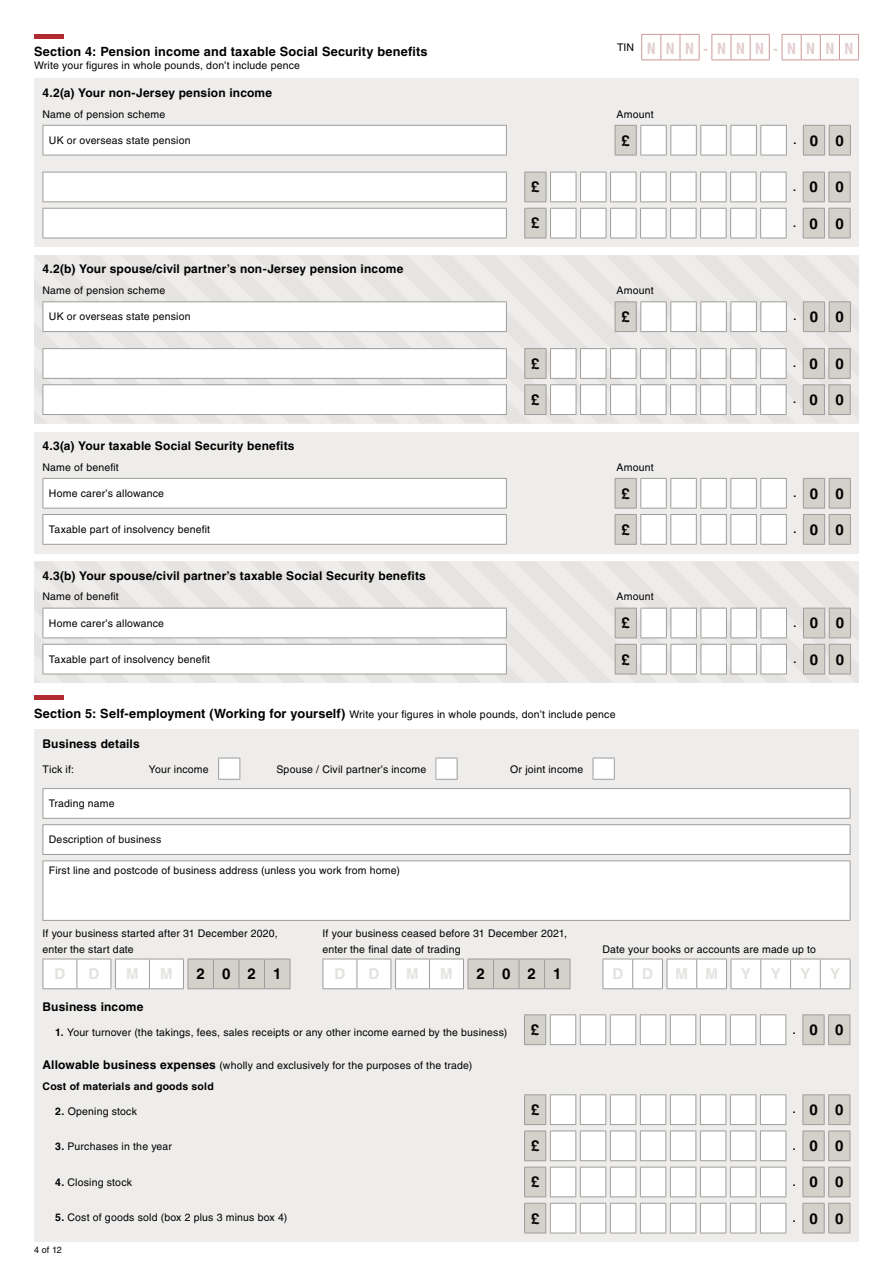
<style>
.page{position:relative;width:893px;height:1263px;background:#fff}
.page>*{position:absolute;margin:0;border:0;box-sizing:border-box;transform-origin:0 0}
.t1{font:700 15px "Helvetica LT Std";letter-spacing:1.16em;color:#000}
.t2{font:700 15px "Helvetica LT Std";color:#e3e2df}
.t3{font:700 condensed 15px "Swiss 721 BT";letter-spacing:.68em;color:#e2cdce}
.t4{font:700 12.75px "Helvetica LT Std";letter-spacing:.01em;color:#000}
.t5{font:700 12px "Helvetica LT Std";letter-spacing:.015em;color:#000}
.t6{font:10.5px/16.5px "Helvetica LT Std";letter-spacing:.015em;color:#000}
.t7{font:9px "Helvetica LT Std";color:#000}
.s1{font-size:10.5px}
.s2{font-weight:700;font-size:12.75px}
.s3{font-weight:700}
.s4{font-weight:700;font-size:12px}
</style>
<div class="page">
<svg style="left:641px;top:34px;width:218px;height:27px"></svg>
<hr style="left:34px;top:696px;width:30px;height:4px;background:#b02a2f">
<div style="left:34px;top:729px;width:825px;height:513px;background:#eeedec"></div>
<svg style="left:44px;top:789px;width:806px;height:131px;fill:#fff"></svg>
<hr style="left:43px;top:788px;width:807px;height:1px;background:#9d9d9c">
<svg style="left:43px;top:789px;width:1px;height:29px"></svg>
<svg style="left:850px;top:789px;width:1px;height:29px"></svg>
<hr style="left:43px;top:818px;width:807px;height:1px;background:#9d9d9c">
<svg style="left:43px;top:825px;width:1px;height:29px"></svg>
<svg style="left:850px;top:825px;width:1px;height:29px"></svg>
<hr style="left:43px;top:854px;width:807px;height:1px;background:#9d9d9c">
<hr style="left:43px;top:860px;width:807px;height:1px;background:#9d9d9c">
<hr style="left:43px;top:861px;width:1px;height:59px;background:#9d9d9c">
<hr style="left:850px;top:861px;width:1px;height:59px;background:#9d9d9c">
<hr style="left:43px;top:920px;width:807px;height:1px;background:#9d9d9c">
<hr style="left:43px;top:824px;width:807px;height:1px;background:#9d9d9c">
<svg style="left:34px;top:562px;width:825px;height:121px"></svg>
<svg style="left:218px;top:758px;width:22px;height:22px"></svg>
<svg style="left:435px;top:758px;width:23px;height:22px"></svg>
<svg style="left:593px;top:758px;width:22px;height:22px"></svg>
<div style="left:34px;top:79px;width:825px;height:168px;background:#eeedec"></div>
<svg style="left:43px;top:126px;width:463px;height:112px;fill:#fff"></svg>
<hr style="left:43px;top:125px;width:464px;height:1px;background:#9d9d9c">
<svg style="left:43px;top:126px;width:1px;height:29px"></svg>
<svg style="left:506px;top:126px;width:1px;height:29px"></svg>
<hr style="left:43px;top:155px;width:464px;height:1px;background:#9d9d9c">
<hr style="left:43px;top:172px;width:464px;height:1px;background:#9d9d9c">
<svg style="left:43px;top:172px;width:1px;height:29px"></svg>
<svg style="left:506px;top:172px;width:1px;height:29px"></svg>
<hr style="left:43px;top:201px;width:464px;height:1px;background:#9d9d9c">
<hr style="left:43px;top:208px;width:464px;height:1px;background:#9d9d9c">
<svg style="left:43px;top:209px;width:1px;height:29px"></svg>
<svg style="left:506px;top:209px;width:1px;height:29px"></svg>
<hr style="left:43px;top:238px;width:464px;height:1px;background:#9d9d9c">
<svg style="left:615px;top:125px;width:236px;height:31px"></svg>
<div style="left:34px;top:432px;width:825px;height:121px;background:#eeedec"></div>
<svg style="left:43px;top:478px;width:464px;height:66px"></svg>
<hr style="left:43px;top:544px;width:464px;height:1px;background:#9d9d9c">
<hr style="left:43px;top:514px;width:464px;height:1px;background:#9d9d9c">
<svg style="left:615px;top:478px;width:236px;height:67px"></svg>
<svg style="left:43px;top:959px;width:248px;height:30px"></svg>
<svg style="left:323px;top:959px;width:248px;height:30px"></svg>
<svg style="left:603px;top:959px;width:248px;height:30px"></svg>
<hr style="left:790px;top:988px;width:30px;height:1px;background:#9d9d9c">
<hr style="left:820px;top:988px;width:30px;height:1px;background:#9d9d9c">
<svg style="left:524px;top:1014px;width:326px;height:31px"></svg>
<svg style="left:524px;top:1094px;width:327px;height:139px"></svg>
<hr style="left:34px;top:34px;width:30px;height:4px;background:#b02a2f">
<svg style="left:524px;top:172px;width:327px;height:67px"></svg>
<svg style="left:34px;top:255px;width:825px;height:168px"></svg>
<p class="t4" style="left:34px;top:44px;width:395px">Section 4: Pension income and taxable Social Security benefits</p>
<p class="t6" style="left:34px;top:57px;width:268px">Write your figures in whole pounds, don’t include pence</p>
<h1 class="t3" style="left:617px;top:39px;width:238px"><sup>TIN</sup> NNN-NNN-NNNN</h1>
<p class="t5" style="left:43px;top:85px;width:231px">4.2(a) Your non-Jersey pension income</p>
<p class="t6" style="left:43px;top:106px;width:124px">Name of pension scheme</p>
<p class="t6" style="left:617px;top:106px;width:39px">Amount</p>
<p class="t6" style="left:49px;top:132px;width:143px">UK or overseas state pension</p>
<h1 class="t1" style="left:621px;top:131px;width:10px">£</h1>
<h1 class="t1" style="left:793px;top:131px;width:52px"><span class="s1">.</span>00</h1>
<h1 class="t1" style="left:531px;top:178px;width:10px">£</h1>
<h1 class="t1" style="left:793px;top:178px;width:52px"><span class="s1">.</span>00</h1>
<h1 class="t1" style="left:531px;top:214px;width:10px">£</h1>
<h1 class="t1" style="left:793px;top:214px;width:52px"><span class="s1">.</span>00</h1>
<p class="t5" style="left:43px;top:262px;width:362px">4.2(b) Your spouse/civil partner’s non-Jersey pension income</p>
<p class="t6" style="left:43px;top:282px;width:124px">Name of pension scheme</p>
<p class="t6" style="left:617px;top:282px;width:39px">Amount</p>
<p class="t6" style="left:49px;top:308px;width:143px">UK or overseas state pension</p>
<h1 class="t1" style="left:621px;top:308px;width:10px">£</h1>
<h1 class="t1" style="left:793px;top:308px;width:52px"><span class="s1">.</span>00</h1>
<h1 class="t1" style="left:531px;top:354px;width:10px">£</h1>
<h1 class="t1" style="left:793px;top:354px;width:52px"><span class="s1">.</span>00</h1>
<h1 class="t1" style="left:531px;top:391px;width:10px">£</h1>
<h1 class="t1" style="left:793px;top:391px;width:52px"><span class="s1">.</span>00</h1>
<p class="t5" style="left:43px;top:438px;width:254px">4.3(a) Your taxable Social Security benefits</p>
<p class="t6" style="left:43px;top:459px;width:78px">Name of benefit</p>
<p class="t6" style="left:617px;top:459px;width:39px">Amount</p>
<p class="t6" style="left:49px;top:485px;width:117px">Home carer’s allowance</p>
<p class="t6" style="left:49px;top:521px;width:163px">Taxable part of insolvency benefit</p>
<h1 class="t1" style="left:621px;top:484px;width:10px">£</h1>
<h1 class="t1" style="left:793px;top:484px;width:52px"><span class="s1">.</span>00</h1>
<h1 class="t1" style="left:621px;top:520px;width:10px">£</h1>
<h1 class="t1" style="left:793px;top:520px;width:52px"><span class="s1">.</span>00</h1>
<p class="t5" style="left:43px;top:568px;width:385px">4.3(b) Your spouse/civil partner’s taxable Social Security benefits</p>
<p class="t6" style="left:43px;top:588px;width:78px">Name of benefit</p>
<p class="t6" style="left:617px;top:588px;width:39px">Amount</p>
<p class="t6" style="left:49px;top:615px;width:117px">Home carer’s allowance</p>
<p class="t6" style="left:49px;top:651px;width:163px">Taxable part of insolvency benefit</p>
<h1 class="t1" style="left:622px;top:614px;width:10px">£</h1>
<h1 class="t1" style="left:793px;top:614px;width:52px"><span class="s1">.</span>00</h1>
<h1 class="t1" style="left:622px;top:650px;width:10px">£</h1>
<h1 class="t1" style="left:793px;top:650px;width:52px"><span class="s1">.</span>00</h1>
<p class="t6" style="left:34px;top:706px;width:583px"><span class="s2">Section 5: Self-employment (Working for yourself)</span> Write your figures in whole pounds, don’t include pence</p>
<p class="t5" style="left:43px;top:736px;width:99px">Business details</p>
<p class="t6" style="left:43px;top:761px;width:33px">Tick if:</p>
<p class="t6" style="left:149px;top:761px;width:61px">Your income</p>
<p class="t6" style="left:276px;top:761px;width:151px">Spouse / Civil partner’s income</p>
<p class="t6" style="left:510px;top:761px;width:75px">Or joint income</p>
<p class="t6" style="left:49px;top:795px;width:67px">Trading name</p>
<p class="t6" style="left:49px;top:831px;width:114px">Description of business</p>
<p class="t6" style="left:49px;top:862px;width:352px">First line and postcode of business address (unless you work from home)</p>
<p class="t6" style="left:43px;top:925px;width:237px">If your business started after 31 December 2020, enter the start date</p>
<p class="t6" style="left:323px;top:925px;width:246px">If your business ceased before 31 December 2021, enter the final date of trading</p>
<p class="t6" style="left:603px;top:941px;width:215px">Date your books or accounts are made up to</p>
<h1 class="t2" style="left:54px;top:965px;width:12px">D</h1>
<h1 class="t2" style="left:89px;top:965px;width:12px">D</h1>
<h1 class="t2" style="left:126px;top:965px;width:14px">M</h1>
<h1 class="t2" style="left:160px;top:965px;width:14px">M</h1>
<h1 class="t1" style="left:197px;top:965px;width:86px">2021</h1>
<h1 class="t2" style="left:334px;top:965px;width:12px">D</h1>
<h1 class="t2" style="left:369px;top:965px;width:12px">D</h1>
<h1 class="t2" style="left:406px;top:965px;width:14px">M</h1>
<h1 class="t2" style="left:440px;top:965px;width:14px">M</h1>
<h1 class="t1" style="left:477px;top:965px;width:86px">2021</h1>
<h1 class="t2" style="left:612px;top:965px;width:12px">D</h1>
<h1 class="t2" style="left:642px;top:965px;width:12px">D</h1>
<h1 class="t2" style="left:676px;top:965px;width:44px">M M</h1>
<h1 class="t2" style="left:741px;top:965px;width:12px">Y</h1>
<h1 class="t2" style="left:771px;top:965px;width:12px">Y</h1>
<h1 class="t2" style="left:800px;top:965px;width:12px">Y</h1>
<h1 class="t2" style="left:830px;top:965px;width:12px">Y</h1>
<p class="t5" style="left:43px;top:999px;width:102px">Business income</p>
<p class="t6" style="left:55px;top:1023px;width:453px"><span class="s3">1.</span> Your turnover (the takings, fees, sales receipts or any other income earned by the business)</p>
<p class="t6" style="left:43px;top:1055px;width:431px;line-height:20.7px"><span class="s4">Allowable business expenses</span> (wholly and exclusively for the purposes of the trade)<br><span class="s3">Cost of materials and goods sold</span></p>
<p class="t6" style="left:55px;top:1103px;width:83px"><span class="s3">2.</span> Opening stock</p>
<p class="t6" style="left:55px;top:1138px;width:118px"><span class="s3">3.</span> Purchases in the year</p>
<p class="t6" style="left:55px;top:1174px;width:78px"><span class="s3">4.</span> Closing stock</p>
<p class="t6" style="left:55px;top:1209px;width:233px"><span class="s3">5.</span> Cost of goods sold (box 2 plus 3 minus box 4)</p>
<p class="t7" style="left:34px;top:1244px;width:29px">4 of 12</p>
<h1 class="t1" style="left:531px;top:1021px;width:10px">£</h1>
<h1 class="t1" style="left:793px;top:1021px;width:52px"><span class="s1">.</span>00</h1>
<h1 class="t1" style="left:531px;top:1101px;width:10px">£</h1>
<h1 class="t1" style="left:793px;top:1101px;width:52px"><span class="s1">.</span>00</h1>
<h1 class="t1" style="left:531px;top:1137px;width:10px">£</h1>
<h1 class="t1" style="left:793px;top:1137px;width:52px"><span class="s1">.</span>00</h1>
<h1 class="t1" style="left:531px;top:1173px;width:10px">£</h1>
<h1 class="t1" style="left:793px;top:1173px;width:52px"><span class="s1">.</span>00</h1>
<h1 class="t1" style="left:531px;top:1209px;width:10px">£</h1>
<h1 class="t1" style="left:793px;top:1209px;width:52px"><span class="s1">.</span>00</h1>
</div>
